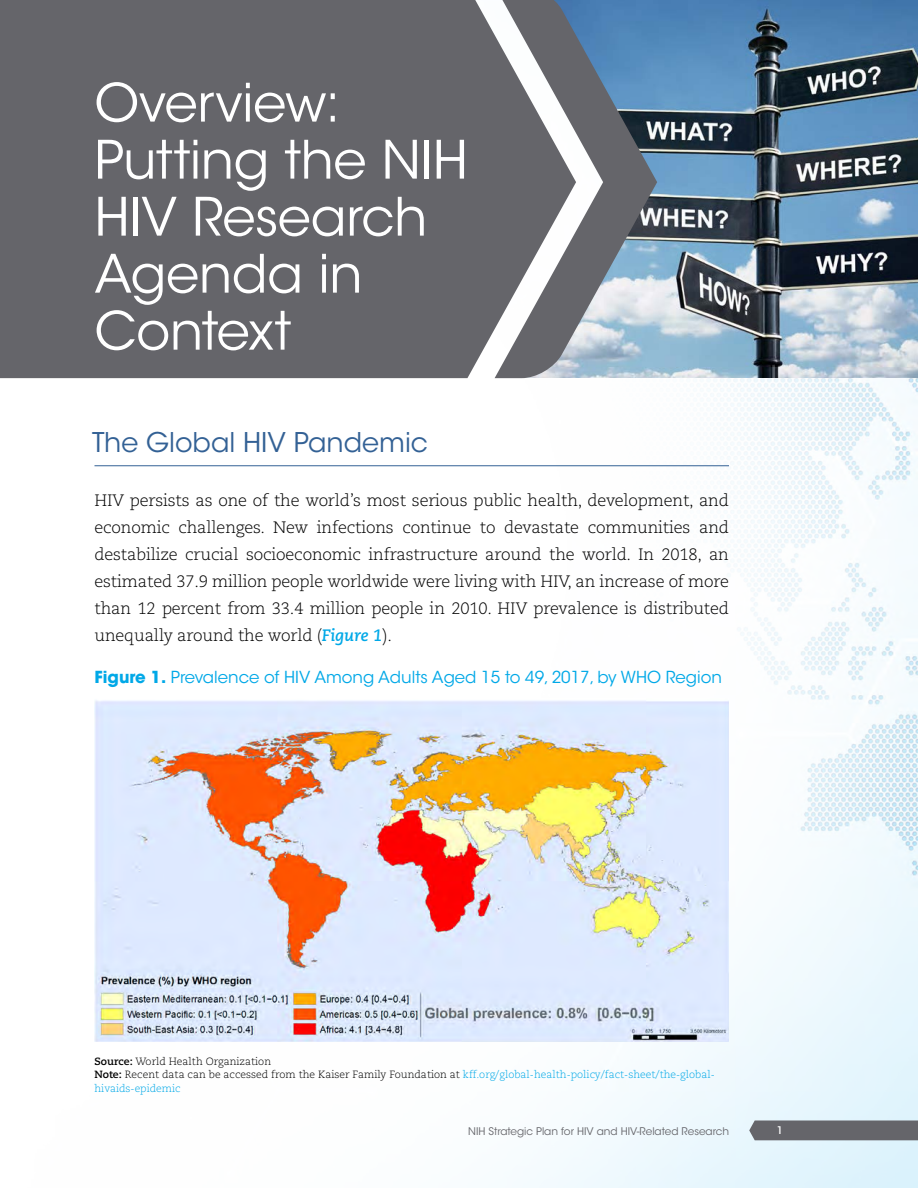
<style>
.page{position:relative;width:918px;height:1188px;background:#fff}
.page>*{position:absolute;margin:0;border:0;box-sizing:border-box;transform-origin:0 0}
.Section_Title{font:52.5px/57px "ITC Avant Garde Std";letter-spacing:-.01em;color:#fff}
.L2{font:27px "ITC Avant Garde Std";color:#336195}
.BODY{font:300 16.5px/27px "Caecilia LT Std";letter-spacing:-.01em;color:#000;text-align:justify}
.BODY-2{font:16.5px "ITC Avant Garde Std";color:#00a8e7}
.BODY-3{font:300 10.5px/13.5px "Caecilia LT Std";color:#00a8e7}
.t1{font:10.5px "ITC Avant Garde Std";color:#65656a}
.BODY-4{font:300 10.5px "Caecilia LT Std";color:#000}
.t2{font:500 10.5px "ITC Avant Garde Std";color:#fff}
.s1{font-weight:700;font-style:italic;color:#00a8e7}
.s2{font-weight:700}
.s3{font-weight:700;color:#000}
.s4{color:#000}
</style>
<div class="page">
<img style="left:0;top:378px;width:918px;height:810px">
<div style="left:749px;top:1121px;width:169px;height:19px;background:#65656a"></div>
<img style="left:657px;top:0;width:261px;height:378px">
<div style="left:0;top:0;width:495px;height:378px;background:#65656a"></div>
<svg style="left:495px;top:0;width:162px;height:378px;fill:#65656a"></svg>
<hr style="left:94px;top:465px;width:635px;height:1px;background:#336195">
<img style="left:95px;top:698px;width:634px;height:343px">
<h1 class="Section_Title" style="left:94px;top:75px;width:375px">Overview:<br>Putting the NIH<br>HIV Research<br>Agenda in<br>Context</h1>
<h2 class="L2" style="left:92px;top:426px;width:337px">The Global HIV Pandemic</h2>
<p class="BODY" style="left:94px;top:487px;width:636px">HIV persists as one of the world’s most serious public health, development, and economic challenges. New infections continue to devastate communities and destabilize crucial socioeconomic infrastructure around the world. In 2018, an estimated 37.9 million people worldwide were living with HIV, an increase of more than 12 percent from 33.4 million people in 2010. HIV prevalence is distributed unequally around the world (<span class="s1">Figure 1</span>).</p>
<p class="BODY-2" style="left:94px;top:667px;width:629px"><span class="s2">Figure 1.</span> Prevalence of HIV Among Adults Aged 15 to 49, 2017, by WHO Region</p>
<p class="BODY-4" style="left:94px;top:1055px;width:178px"><span class="s2">Source:</span> World Health Organization</p>
<p class="BODY-3" style="left:94px;top:1068px;width:622px"><span class="s3">Note:</span> <span class="s4">Recent data can be accessed from the Kaiser Family Foundation at</span> kff.org/global-health-policy/fact-sheet/the-global&shy;hivaids-epidemic</p>
<p class="t1" style="left:468px;top:1124px;width:262px">NIH Strategic Plan for HIV and HIV-Related Research</p>
<p class="t2" style="left:777px;top:1124px;width:8px">1</p>
</div>
